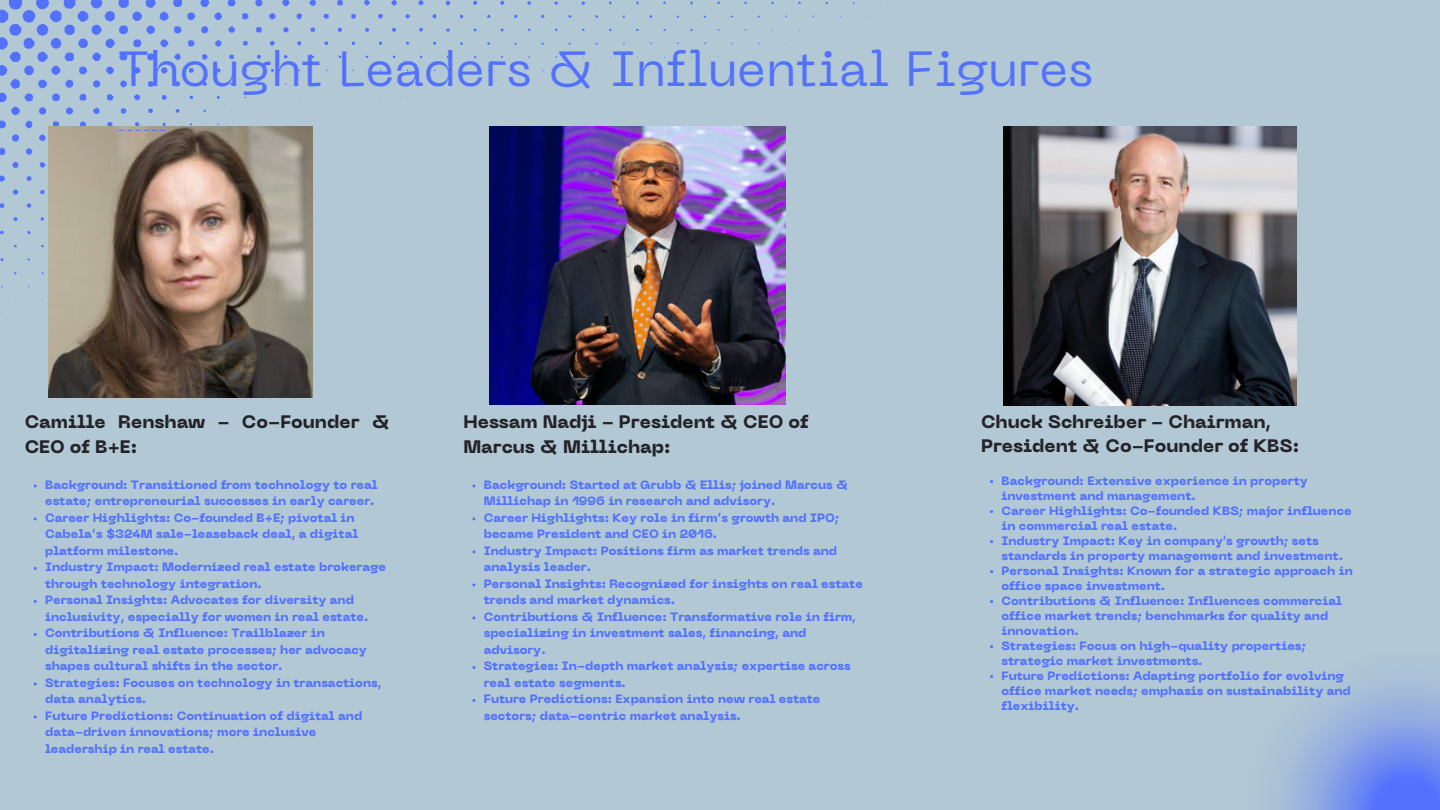
<style>
.page{position:relative;width:1440px;height:810px;background:#b2c8d4}
.page>*{position:absolute;margin:0;border:0;box-sizing:border-box;transform-origin:0 0}
.t1{font:49px "PP Neue Machina";color:#5271ff}
.t2{font:18.1px "Garet";color:#5271ff}
.t3{font:800 18px/24.8px "PP Neue Machina";color:#24232a}
.t4{font:800 12px/16.5px "PP Neue Machina";color:#5271ff}
</style>
<div class="page">
<svg style="left:228px;top:0;width:7px;height:6px"></svg>
<svg style="left:119px;top:53px;width:8px;height:7px"></svg>
<svg style="left:201px;top:0;width:21px;height:20px"></svg>
<svg style="left:255px;top:0;width:7px;height:6px"></svg>
<svg style="left:12px;top:135px;width:7px;height:7px"></svg>
<svg style="left:147px;top:53px;width:7px;height:7px"></svg>
<svg style="left:201px;top:26px;width:7px;height:7px"></svg>
<svg style="left:0;top:148px;width:5px;height:7px"></svg>
<svg style="left:282px;top:0;width:7px;height:6px"></svg>
<svg style="left:120px;top:80px;width:7px;height:7px"></svg>
<svg style="left:119px;top:0;width:76px;height:47px"></svg>
<svg style="left:242px;top:13px;width:6px;height:6px"></svg>
<svg style="left:134px;top:67px;width:6px;height:6px"></svg>
<svg style="left:228px;top:26px;width:7px;height:7px"></svg>
<svg style="left:39px;top:135px;width:7px;height:6px"></svg>
<svg style="left:269px;top:13px;width:6px;height:6px"></svg>
<svg style="left:161px;top:67px;width:6px;height:7px"></svg>
<svg style="left:26px;top:148px;width:6px;height:7px"></svg>
<svg style="left:215px;top:40px;width:6px;height:6px"></svg>
<svg style="left:174px;top:53px;width:6px;height:7px"></svg>
<svg style="left:309px;top:0;width:7px;height:6px"></svg>
<svg style="left:0;top:175px;width:5px;height:7px"></svg>
<svg style="left:12px;top:162px;width:6px;height:6px"></svg>
<svg style="left:256px;top:27px;width:6px;height:6px"></svg>
<svg style="left:337px;top:0;width:6px;height:5px"></svg>
<svg style="left:148px;top:81px;width:5px;height:6px"></svg>
<svg style="left:134px;top:94px;width:6px;height:7px"></svg>
<svg style="left:296px;top:13px;width:6px;height:6px"></svg>
<svg style="left:121px;top:108px;width:5px;height:6px"></svg>
<svg style="left:202px;top:54px;width:5px;height:6px"></svg>
<svg style="left:364px;top:0;width:6px;height:5px"></svg>
<svg style="left:40px;top:162px;width:5px;height:6px"></svg>
<svg style="left:283px;top:27px;width:6px;height:6px"></svg>
<svg style="left:391px;top:0;width:6px;height:5px"></svg>
<svg style="left:13px;top:189px;width:5px;height:6px"></svg>
<svg style="left:0;top:0;width:115px;height:129px"></svg>
<svg style="left:323px;top:14px;width:6px;height:5px"></svg>
<svg style="left:175px;top:81px;width:5px;height:6px"></svg>
<svg style="left:243px;top:41px;width:5px;height:5px"></svg>
<svg style="left:418px;top:0;width:6px;height:5px"></svg>
<svg style="left:189px;top:68px;width:5px;height:5px"></svg>
<svg style="left:0;top:203px;width:4px;height:5px"></svg>
<svg style="left:27px;top:176px;width:4px;height:5px"></svg>
<svg style="left:351px;top:14px;width:5px;height:5px"></svg>
<svg style="left:162px;top:95px;width:5px;height:5px"></svg>
<svg style="left:270px;top:41px;width:5px;height:5px"></svg>
<svg style="left:229px;top:54px;width:5px;height:6px"></svg>
<svg style="left:378px;top:14px;width:5px;height:5px"></svg>
<svg style="left:148px;top:108px;width:5px;height:5px"></svg>
<svg style="left:310px;top:27px;width:5px;height:5px"></svg>
<svg style="left:445px;top:1px;width:5px;height:4px"></svg>
<svg style="left:135px;top:122px;width:5px;height:4px"></svg>
<svg style="left:216px;top:68px;width:5px;height:5px"></svg>
<svg style="left:40px;top:190px;width:4px;height:4px"></svg>
<svg style="left:27px;top:203px;width:4px;height:5px"></svg>
<svg style="left:405px;top:14px;width:5px;height:5px"></svg>
<svg style="left:338px;top:28px;width:4px;height:4px"></svg>
<svg style="left:473px;top:1px;width:4px;height:4px"></svg>
<svg style="left:297px;top:41px;width:4px;height:5px"></svg>
<svg style="left:432px;top:14px;width:4px;height:5px"></svg>
<svg style="left:257px;top:55px;width:4px;height:4px"></svg>
<svg style="left:500px;top:1px;width:4px;height:4px"></svg>
<svg style="left:203px;top:82px;width:4px;height:4px"></svg>
<svg style="left:392px;top:28px;width:4px;height:4px"></svg>
<svg style="left:14px;top:217px;width:3px;height:4px"></svg>
<svg style="left:365px;top:28px;width:4px;height:4px"></svg>
<svg style="left:419px;top:28px;width:4px;height:4px"></svg>
<svg style="left:176px;top:109px;width:4px;height:4px"></svg>
<svg style="left:324px;top:41px;width:4px;height:4px"></svg>
<svg style="left:0;top:230px;width:4px;height:4px"></svg>
<svg style="left:527px;top:1px;width:4px;height:4px"></svg>
<svg style="left:284px;top:55px;width:4px;height:4px"></svg>
<svg style="left:460px;top:14px;width:3px;height:5px"></svg>
<svg style="left:1282px;top:685px;width:158px;height:125px"></svg>
<img style="left:490px;top:126px;width:295px;height:279px">
<img style="left:1003px;top:126px;width:294px;height:279px">
<img style="left:49px;top:126px;width:263px;height:271px">
<p class="t1" style="left:118px;top:50px;width:977px">Thought Leaders &amp; Influential Figures</p>
<p class="t2" style="left:118px;top:116px;width:51px">------</p>
<p class="t3" style="left:25px;top:411px;width:367px">Camille Renshaw - Co-Founder &amp;<br>CEO of B+E:</p>
<p class="t4" style="left:45px;top:478px;width:334px">Background: Transitioned from technology to real estate; entrepreneurial successes in early career.</p>
<p class="t4" style="left:45px;top:511px;width:315px">Career Highlights: Co-founded B+E; pivotal in<br>Cabela’s $324M sale-leaseback deal, a digital platform milestone.</p>
<p class="t4" style="left:45px;top:560px;width:343px">Industry Impact: Modernized real estate brokerage through technology integration.</p>
<p class="t4" style="left:45px;top:593px;width:325px">Personal Insights: Advocates for diversity and inclusivity, especially for women in real estate.</p>
<p class="t4" style="left:45px;top:626px;width:323px">Contributions &amp; Influence: Trailblazer in digitalizing real estate processes; her advocacy shapes cultural shifts in the sector.</p>
<p class="t4" style="left:45px;top:676px;width:338px">Strategies: Focuses on technology in transactions, data analytics.</p>
<p class="t4" style="left:45px;top:709px;width:319px">Future Predictions: Continuation of digital and data-driven innovations; more inclusive leadership in real estate.</p>
<p class="t3" style="left:463px;top:411px;width:347px">Hessam Nadji - President &amp; CEO of<br>Marcus &amp; Millichap:</p>
<p class="t4" style="left:484px;top:478px;width:366px">Background: Started at Grubb &amp; Ellis; joined Marcus &amp;<br>Millichap in 1996 in research and advisory.</p>
<p class="t4" style="left:484px;top:511px;width:357px">Career Highlights: Key role in firm’s growth and IPO; became President and CEO in 2016.</p>
<p class="t4" style="left:484px;top:544px;width:355px">Industry Impact: Positions firm as market trends and analysis leader.</p>
<p class="t4" style="left:484px;top:577px;width:381px">Personal Insights: Recognized for insights on real estate trends and market dynamics.</p>
<p class="t4" style="left:484px;top:610px;width:374px">Contributions &amp; Influence: Transformative role in firm, specializing in investment sales, financing, and advisory.</p>
<p class="t4" style="left:484px;top:659px;width:368px">Strategies: In-depth market analysis; expertise across real estate segments.</p>
<p class="t4" style="left:484px;top:692px;width:338px">Future Predictions: Expansion into new real estate sectors; data-centric market analysis.</p>
<p class="t3" style="left:981px;top:412px;width:320px;line-height:23.2px">Chuck Schreiber - Chairman,<br>President &amp; Co-Founder of KBS:</p>
<p class="t4" style="left:1001px;top:474px;width:308px;line-height:15px">Background: Extensive experience in property investment and management.</p>
<p class="t4" style="left:1001px;top:504px;width:352px;line-height:15px">Career Highlights: Co-founded KBS; major influence in commercial real estate.</p>
<p class="t4" style="left:1001px;top:534px;width:343px;line-height:15px">Industry Impact: Key in company's growth; sets standards in property management and investment.</p>
<p class="t4" style="left:1001px;top:564px;width:353px;line-height:15px">Personal Insights: Known for a strategic approach in office space investment.</p>
<p class="t4" style="left:1001px;top:594px;width:342px;line-height:15px">Contributions &amp; Influence: Influences commercial office market trends; benchmarks for quality and innovation.</p>
<p class="t4" style="left:1001px;top:639px;width:306px;line-height:15px">Strategies: Focus on high-quality properties; strategic market investments.</p>
<p class="t4" style="left:1001px;top:669px;width:351px;line-height:15px">Future Predictions: Adapting portfolio for evolving office market needs; emphasis on sustainability and flexibility.</p>
</div>
